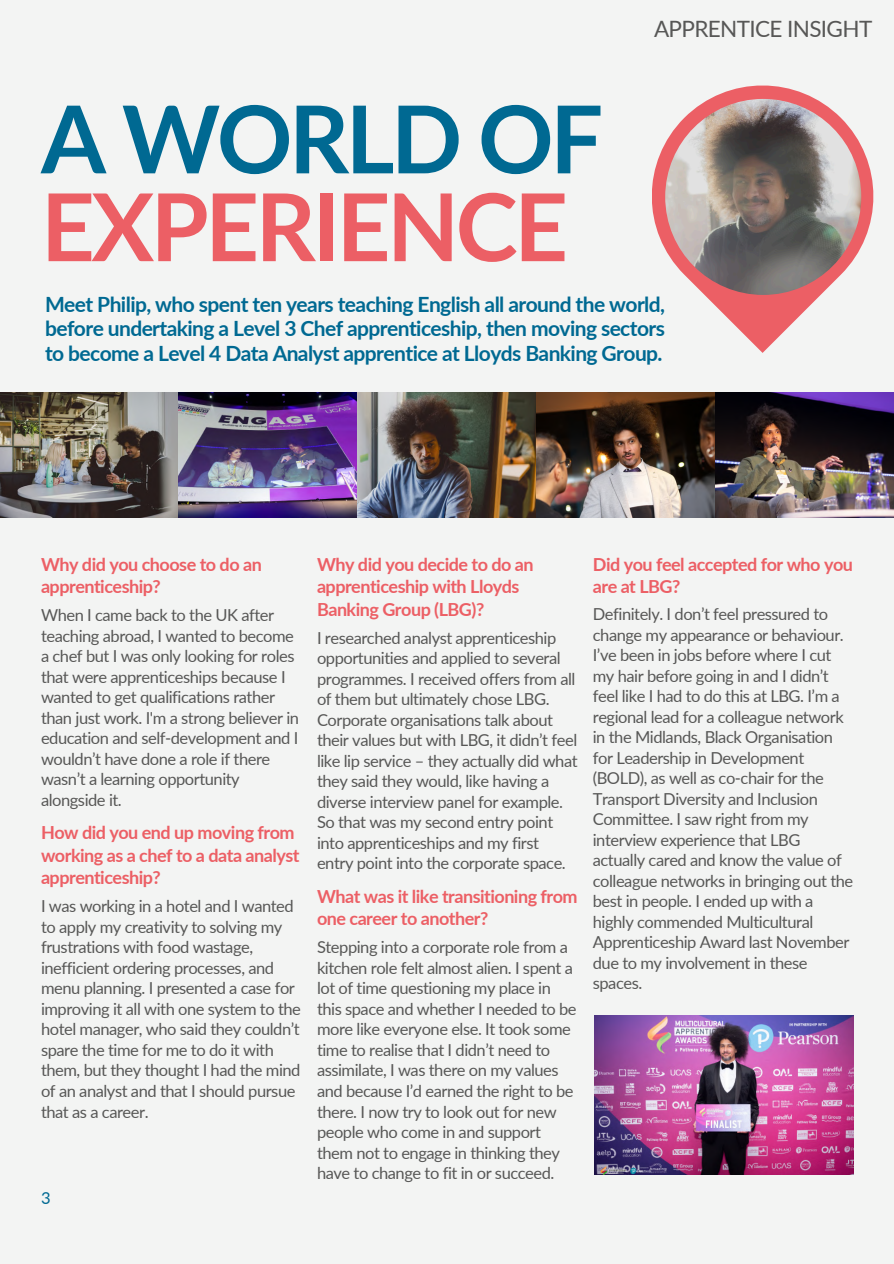
<style>
.page{position:relative;width:894px;height:1264px;background:#fff}
.page>*{position:absolute;margin:0;border:0;box-sizing:border-box;transform-origin:0 0}
.t1{font:700 93.6px/87.8px "Lato";letter-spacing:-.035em;color:#ec5f65}
.t2{font:22.5px "Lato";letter-spacing:-.03em;color:#575756}
.t3{font:700 21px/24.8px "Lato";letter-spacing:-.03em;color:#006992;text-align:justify}
.t4{font:700 18px/22.5px "Lato";letter-spacing:-.03em;color:#ec5f65}
.t5{font:16.5px/20.5px "Lato";letter-spacing:-.03em;color:#575756}
.t6{font:16.5px "Lato";color:#006992}
.s1{color:#006992}
</style>
<div class="page">
<div style="left:0;top:0;width:893px;height:1263px;background:#f3f4f3"></div>
<img style="left:0;top:392px;width:893px;height:125px">
<svg style="left:652px;top:85px;width:221px;height:268px"></svg>
<img style="left:665px;top:99px;width:196px;height:196px;border-radius:50%">
<img style="left:594px;top:1015px;width:259px;height:159px">
<h2 class="t1" style="left:41px;top:93px;width:563px"><span class="s1">A WORLD OF<br></span>EXPERIENCE</h2>
<p class="t2" style="left:653px;top:14px;width:220px">APPRENTICE INSIGHT</p>
<p class="t3" style="left:45px;top:291px;width:621px">Meet Philip, who spent ten years teaching English all around the world, before undertaking a Level 3 Chef apprenticeship, then moving sectors to become a Level 4 Data Analyst apprentice at Lloyds Banking Group.</p>
<p class="t4" style="left:41px;top:552px;width:222px">Why did you choose to do an apprenticeship?</p>
<h3 class="t5" style="left:41px;top:604px;width:259px">When I came back to the UK after teaching abroad, I wanted to become a chef but I was only looking for roles that were apprenticeships because I wanted to get qualifications rather than just work. I'm a strong believer in education and self-development and I wouldn’t have done a role if there wasn’t a learning opportunity alongside it.</h3>
<h4 class="t4" style="left:41px;top:821px;width:260px">How did you end up moving from working as a chef to a data analyst apprenticeship?</h4>
<p class="t5" style="left:41px;top:895px;width:261px">I was working in a hotel and I wanted to apply my creativity to solving my frustrations with food wastage, inefficient ordering processes, and menu planning. I presented a case for improving it all with one system to the hotel manager, who said they couldn’t spare the time for me to do it with them, but they thought I had the mind of an analyst and that I should pursue that as a career.</p>
<h4 class="t6" style="left:41px;top:1187px;width:11px">3</h4>
<h4 class="t4" style="left:317px;top:552px;width:218px">Why did you decide to do an apprenticeship with Lloyds<br>Banking Group (LBG)?</h4>
<p class="t5" style="left:317px;top:627px;width:262px">I researched analyst apprenticeship opportunities and applied to several programmes. I received offers from all of them but ultimately chose LBG.<br>Corporate organisations talk about their values but with LBG, it didn’t feel like lip service – they actually did what they said they would, like having a diverse interview panel for example.<br>So that was my second entry point into apprenticeships and my first entry point into the corporate space.</p>
<p class="t4" style="left:317px;top:884px;width:262px">What was it like transitioning from one career to another?</p>
<h4 class="t5" style="left:317px;top:936px;width:261px">Stepping into a corporate role from a kitchen role felt almost alien. I spent a lot of time questioning my place in this space and whether I needed to be more like everyone else. It took some time to realise that I didn’t need to assimilate, I was there on my values and because I’d earned the right to be there. I now try to look out for new people who come in and support them not to engage in thinking they have to change to fit in or succeed.</h4>
<p class="t4" style="left:592px;top:552px;width:261px;line-height:22px">Did you feel accepted for who you are at LBG?</p>
<h4 class="t5" style="left:592px;top:603px;width:262px">Definitely. I don’t feel pressured to change my appearance or behaviour.<br>I’ve been in jobs before where I cut my hair before going in and I didn’t feel like I had to do this at LBG. I’m a regional lead for a colleague network in the Midlands, Black Organisation for Leadership in Development (BOLD), as well as co-chair for the<br>Transport Diversity and Inclusion<br>Committee. I saw right from my interview experience that LBG actually cared and know the value of colleague networks in bringing out the best in people. I ended up with a highly commended Multicultural<br>Apprenticeship Award last November due to my involvement in these spaces.</h4>
</div>
